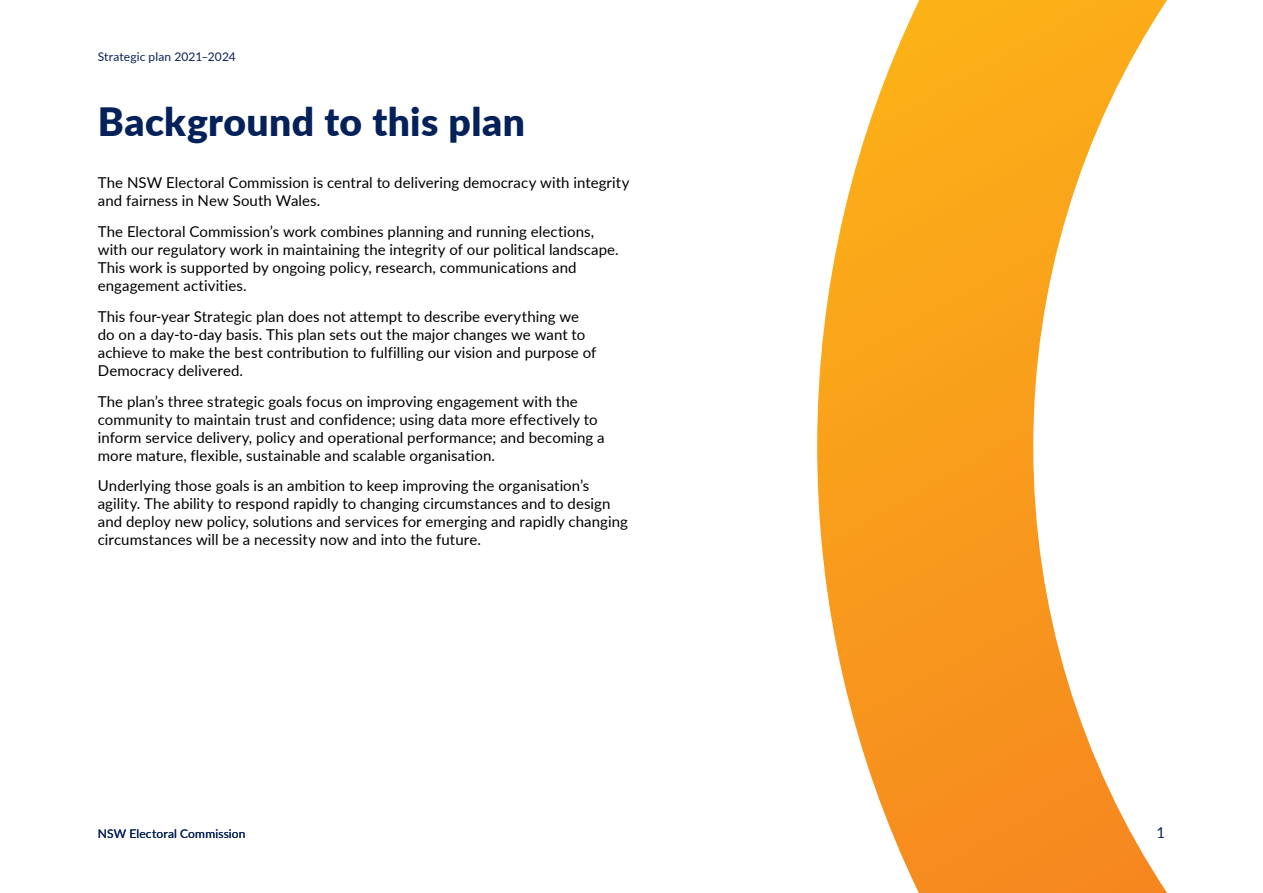
<style>
.page{position:relative;width:1263px;height:893px;background:#fff}
.page>*{position:absolute;margin:0;border:0;box-sizing:border-box;transform-origin:0 0}
.t1{font:900 39px "Lato";letter-spacing:.01em;color:#052159}
.t2{font:15px/18px "Lato";letter-spacing:.005em;color:#000}
.t3{font:15px "Lato";color:#082159}
.t4{font:12px "Lato";letter-spacing:.01em;color:#082159}
</style>
<div class="page">
<svg style="left:817px;top:0;width:350px;height:893px"></svg>
<p class="t4" style="left:98px;top:48px;width:139px">Strategic plan 2021–2024</p>
<h1 class="t1" style="left:98px;top:93px;width:429px">Background to this plan</h1>
<p class="t2" style="left:98px;top:173px;width:533px">The NSW Electoral Commission is central to delivering democracy with integrity and fairness in New South Wales.</p>
<p class="t2" style="left:98px;top:222px;width:522px">The Electoral Commission’s work combines planning and running elections, with our regulatory work in maintaining the integrity of our political landscape.<br>This work is supported by ongoing policy, research, communications and engagement activities.</p>
<p class="t2" style="left:98px;top:307px;width:500px">This four-year Strategic plan does not attempt to describe everything we do on a day-to-day basis. This plan sets out the major changes we want to achieve to make the best contribution to fulfilling our vision and purpose of Democracy delivered.</p>
<p class="t2" style="left:98px;top:391px;width:508px">The plan’s three strategic goals focus on improving engagement with the community to maintain trust and confidence; using data more effectively to inform service delivery, policy and operational performance; and becoming a more mature, flexible, sustainable and scalable organisation.</p>
<p class="t2" style="left:98px;top:476px;width:532px">Underlying those goals is an ambition to keep improving the organisation’s agility. The ability to respond rapidly to changing circumstances and to design and deploy new policy, solutions and services for emerging and rapidly changing circumstances will be a necessity now and into the future.</p>
<p class="t4" style="left:98px;top:825px;width:149px">NSW Electoral Commission</p>
<p class="t3" style="left:1156px;top:821px;width:10px">1</p>
</div>
